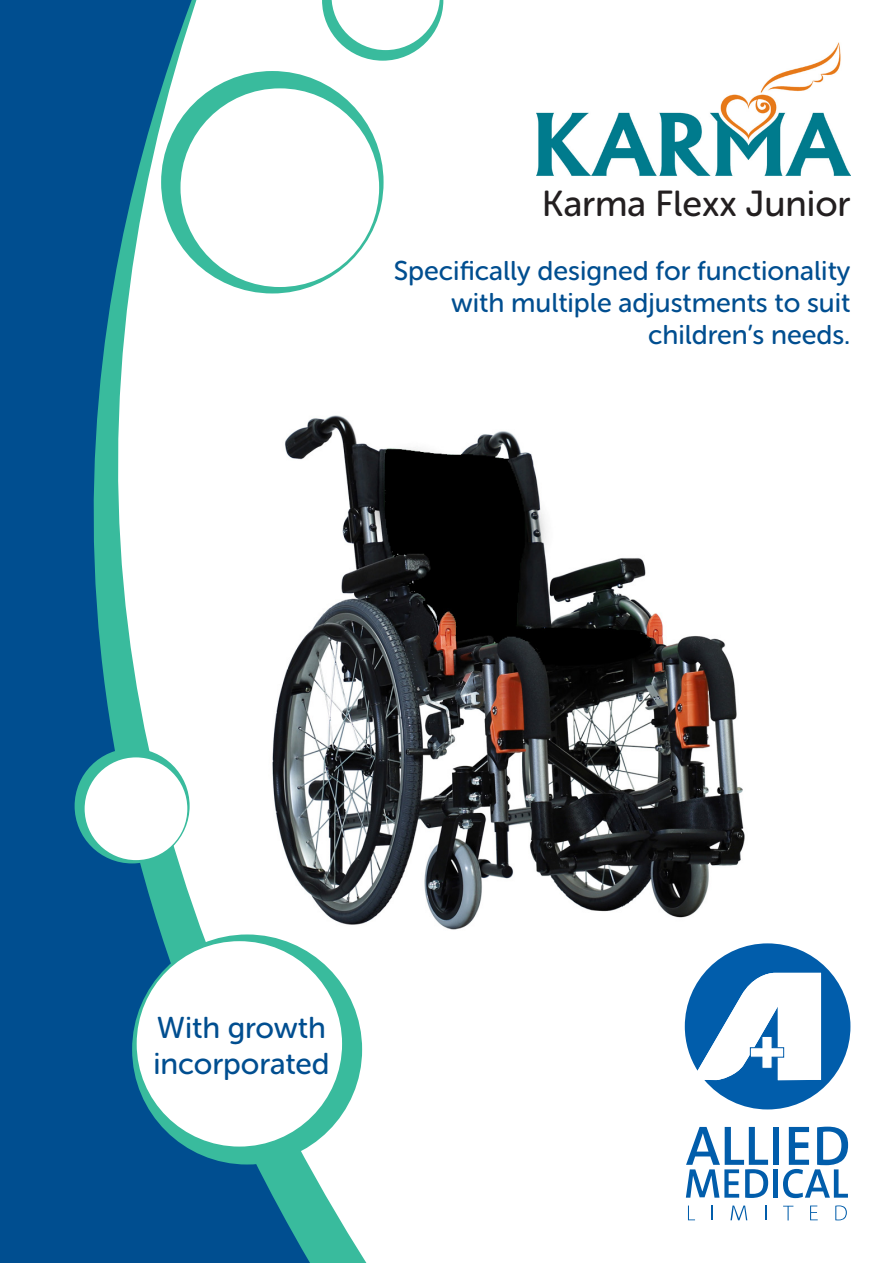
<style>
.page{position:relative;width:893px;height:1263px;background:#fff}
.page>*{position:absolute;margin:0;border:0;box-sizing:border-box;transform-origin:0 0}
.t1{font:36px "Museo Sans Rounded 500";color:#231f20}
.t2{font:30px/36px "Museo Sans Rounded 500";color:#004e90}
.t3{font:27px/32.4px "Museo Sans Rounded 500";color:#004e90;text-align:right}
</style>
<div class="page">
<img style="left:383px;top:431px;width:362px;height:499px">
<svg style="left:325px;top:86px;width:58px;height:1177px"></svg>
<svg style="left:0;top:0;width:325px;height:1263px;fill:#004e90"></svg>
<div style="left:132px;top:934px;width:230px;height:230px;background:#39bb9d;border-radius:50%"></div>
<div style="left:137px;top:941px;width:205px;height:205px;background:#fff;border-radius:50%"></div>
<div style="left:75px;top:748px;width:115px;height:115px;background:#39bb9d;border-radius:50%"></div>
<div style="left:85px;top:757px;width:102px;height:103px;background:#fff;border-radius:50%"></div>
<div style="left:161px;top:71px;width:223px;height:222px;background:#39bb9d;border-radius:50%"></div>
<div style="left:180px;top:88px;width:199px;height:199px;background:#fff;border-radius:50%"></div>
<img style="left:536px;top:43px;width:314px;height:133px">
<div style="left:773px;top:1169px;width:5px;height:29px;background:#015dab"></div>
<svg style="left:686px;top:1127px;width:82px;height:71px"></svg>
<div style="left:773px;top:1127px;width:6px;height:38px;background:#015dab"></div>
<svg style="left:783px;top:1127px;width:65px;height:71px"></svg>
<svg style="left:688px;top:1205px;width:7px;height:15px"></svg>
<svg style="left:712px;top:1205px;width:1px;height:15px"></svg>
<svg style="left:730px;top:1205px;width:17px;height:15px"></svg>
<svg style="left:765px;top:1205px;width:1px;height:15px"></svg>
<svg style="left:783px;top:1206px;width:10px;height:14px"></svg>
<svg style="left:810px;top:1205px;width:8px;height:15px"></svg>
<svg style="left:835px;top:1205px;width:12px;height:15px"></svg>
<svg style="left:685px;top:943px;width:165px;height:166px"></svg>
<svg style="left:322px;top:0;width:121px;height:61px"></svg>
<p class="t1" style="left:542px;top:184px;width:310px">Karma Flexx Junior</p>
<p class="t3" style="left:394px;top:254px;width:458px">Specifically designed for functionality with multiple adjustments to suit children’s needs.</p>
<p class="t2" style="left:153px;top:1010px;width:178px">With growth incorporated</p>
</div>
